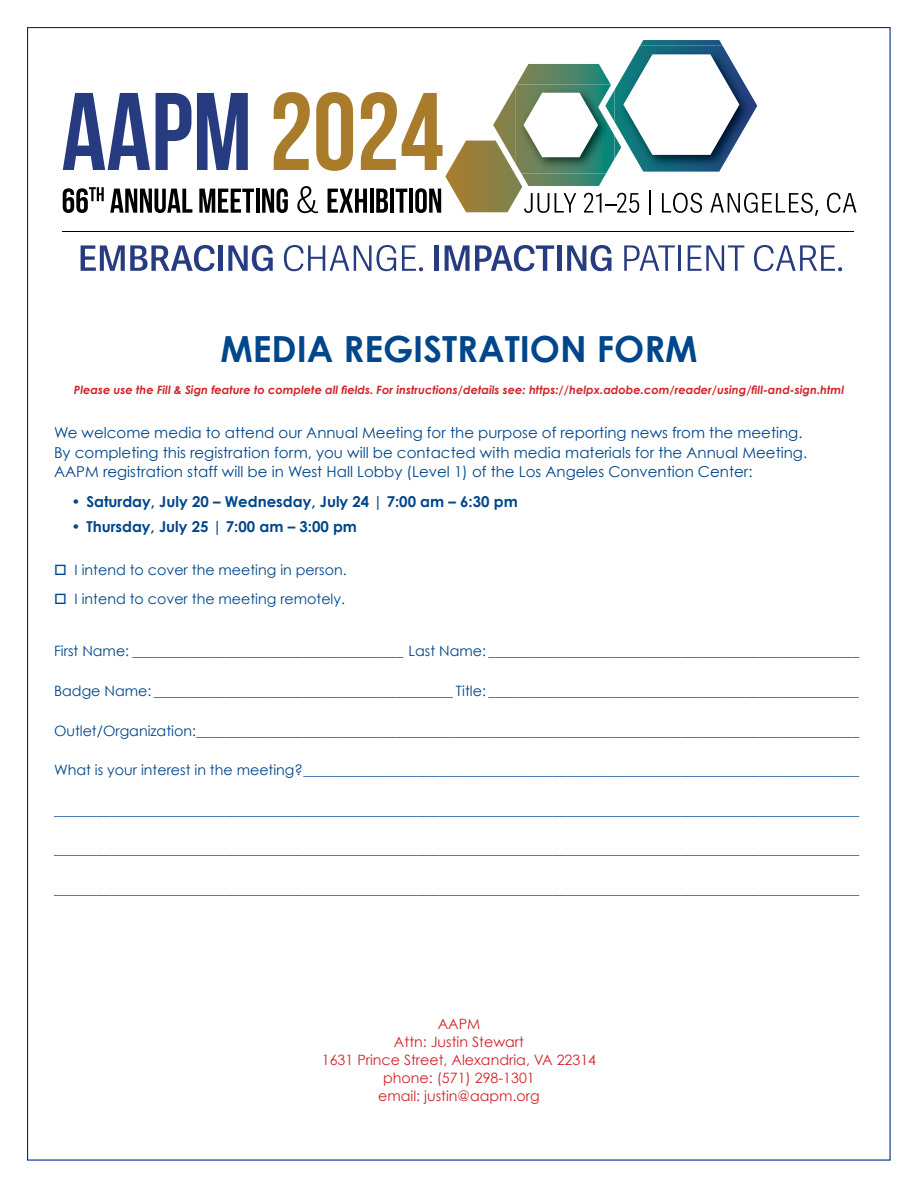
<style>
.page{position:relative;width:918px;height:1188px;background:#fff}
.page>*{position:absolute;margin:0;border:0;box-sizing:border-box;transform-origin:0 0}
.t1{font:700 36px "Century Gothic";color:#00468b}
.t2{font:15px/19.5px "Century Gothic";color:#00468b}
.t3{font:700 15px "Century Gothic";color:#00468b}
.t4{font:14.25px "Century Gothic";color:#00468b}
.t5{font:14.25px/18px "Century Gothic";color:#d2232a;text-align:center}
.t6{font:italic 700 11.55px "Century Gothic";color:#d2232a}
</style>
<div class="page">
<svg style="left:81px;top:245px;width:134px;height:26px"></svg>
<div style="left:218px;top:245px;width:5px;height:26px;background:#263b80"></div>
<svg style="left:228px;top:245px;width:45px;height:26px"></svg>
<svg style="left:284px;top:245px;width:112px;height:26px"></svg>
<svg style="left:402px;top:245px;width:21px;height:26px"></svg>
<hr style="left:435px;top:245px;width:4px;height:26px;background:#263b80">
<svg style="left:445px;top:245px;width:109px;height:26px"></svg>
<div style="left:557px;top:245px;width:5px;height:26px;background:#263b80"></div>
<svg style="left:567px;top:245px;width:45px;height:26px"></svg>
<svg style="left:624px;top:245px;width:51px;height:26px"></svg>
<hr style="left:679px;top:245px;width:2px;height:26px;background:#263b80">
<svg style="left:688px;top:245px;width:56px;height:26px"></svg>
<svg style="left:754px;top:245px;width:88px;height:26px"></svg>
<svg style="left:63px;top:187px;width:41px;height:26px"></svg>
<svg style="left:110px;top:189px;width:82px;height:24px"></svg>
<svg style="left:199px;top:189px;width:55px;height:24px"></svg>
<hr style="left:256px;top:189px;width:3px;height:24px;background:#000">
<svg style="left:262px;top:188px;width:26px;height:25px"></svg>
<svg style="left:297px;top:186px;width:21px;height:27px"></svg>
<svg style="left:328px;top:189px;width:39px;height:24px"></svg>
<hr style="left:370px;top:189px;width:4px;height:24px;background:#000">
<svg style="left:376px;top:189px;width:12px;height:24px"></svg>
<hr style="left:390px;top:189px;width:4px;height:24px;background:#000">
<svg style="left:396px;top:189px;width:11px;height:24px"></svg>
<hr style="left:409px;top:189px;width:4px;height:24px;background:#000">
<svg style="left:415px;top:188px;width:26px;height:25px"></svg>
<svg style="left:525px;top:212px;width:22px;height:1px"></svg>
<svg style="left:584px;top:212px;width:53px;height:1px"></svg>
<hr style="left:649px;top:191px;width:2px;height:24px;background:#000">
<svg style="left:662px;top:212px;width:38px;height:1px"></svg>
<svg style="left:710px;top:193px;width:108px;height:23px"></svg>
<svg style="left:827px;top:193px;width:30px;height:20px"></svg>
<svg style="left:63px;top:93px;width:87px;height:77px"></svg>
<svg style="left:156px;top:93px;width:35px;height:77px"></svg>
<svg style="left:197px;top:93px;width:51px;height:77px"></svg>
<svg style="left:274px;top:92px;width:36px;height:78px"></svg>
<svg style="left:316px;top:92px;width:37px;height:79px"></svg>
<svg style="left:361px;top:92px;width:82px;height:78px"></svg>
<svg style="left:445px;top:40px;width:312px;height:172px"></svg>
<img style="left:515px;top:85px;width:99px;height:88px">
<svg style="left:524px;top:93px;width:74px;height:64px"></svg>
<img style="left:615px;top:46px;width:142px;height:126px">
<svg style="left:623px;top:54px;width:116px;height:101px"></svg>
<hr style="left:62px;top:231px;width:792px;height:1px;background:#000">
<h1 class="t1" style="left:220px;top:326px;width:479px">MEDIA REGISTRATION FORM</h1>
<p class="t6" style="left:74px;top:382px;width:772px">Please use the Fill &amp; Sign feature to complete all fields. For instructions/details see: https://helpx.adobe.com/reader/using/fill-and-sign.html</p>
<p class="t2" style="left:54px;top:423px;width:755px">We welcome media to attend our Annual Meeting for the purpose of reporting news from the meeting.<br>By completing this registration form, you will be contacted with media materials for the Annual Meeting.<br>AAPM registration staff will be in West Hall Lobby (Level 1) of the Los Angeles Convention Center:</p>
<p class="t3" style="left:71px;top:492px;width:448px">• Saturday, July 20 – Wednesday, July 24 | 7:00 am – 6:30 pm</p>
<p class="t3" style="left:71px;top:517px;width:287px">• Thursday, July 25 | 7:00 am – 3:00 pm</p>
<p class="t4" style="left:54px;top:561px;width:294px">□ I intend to cover the meeting in person.</p>
<p class="t4" style="left:54px;top:590px;width:293px">□ I intend to cover the meeting remotely.</p>
<p class="t4" style="left:54px;top:642px;width:807px">First Name: ______________________________________ Last Name: ____________________________________________________</p>
<p class="t4" style="left:54px;top:682px;width:807px">Badge Name: __________________________________________ Title: ____________________________________________________</p>
<p class="t4" style="left:54px;top:722px;width:807px">Outlet/Organization:_____________________________________________________________________________________________</p>
<p class="t4" style="left:54px;top:761px;width:807px">What is your interest in the meeting?______________________________________________________________________________</p>
<p class="t4" style="left:54px;top:801px;width:807px">_________________________________________________________________________________________________________________</p>
<p class="t4" style="left:54px;top:840px;width:807px">_________________________________________________________________________________________________________________</p>
<p class="t4" style="left:54px;top:880px;width:807px">_________________________________________________________________________________________________________________</p>
<p class="t5" style="left:322px;top:1015px;width:276px">AAPM<br>Attn: Justin Stewart<br>1631 Prince Street, Alexandria, VA 22314 phone: (571) 298-1301<br>email: justin@aapm.org</p>
</div>
